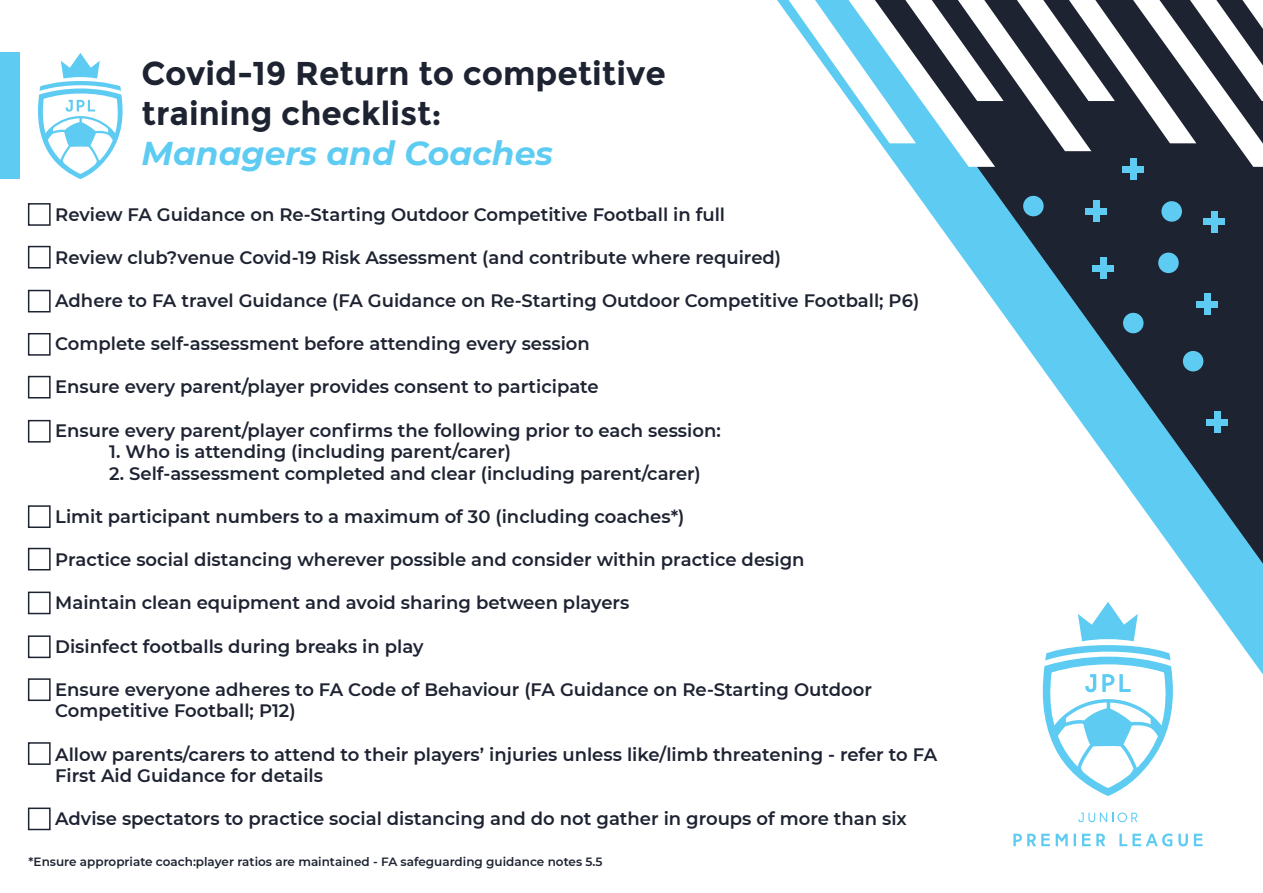
<style>
.page{position:relative;width:1263px;height:893px;background:#fff}
.page>*{position:absolute;margin:0;border:0;box-sizing:border-box;transform-origin:0 0}
.t1{font:700 33px/39.6px "Montserrat";color:#1e2332}
.t2{font:italic 700 33px "Montserrat";color:#5eccf2}
.t3{font:600 18px/21.6px "Montserrat";color:#1e2332}
.t4{font:600 12px "Montserrat";color:#1e2332}
</style>
<div class="page">
<svg style="left:1183px;top:564px;width:80px;height:110px"></svg>
<svg style="left:897px;top:167px;width:366px;height:397px"></svg>
<svg style="left:777px;top:0;width:486px;height:167px"></svg>
<div style="left:0;top:53px;width:19px;height:126px;background:#5eccf2"></div>
<div style="left:28px;top:203px;width:23px;height:23px;background:#fff;border:2px solid #1e2332"></div>
<div style="left:28px;top:246px;width:23px;height:23px;background:#fff;border:2px solid #1e2332"></div>
<div style="left:28px;top:290px;width:23px;height:22px;background:#fff;border:2px solid #1e2332"></div>
<div style="left:28px;top:333px;width:23px;height:23px;background:#fff;border:2px solid #1e2332"></div>
<div style="left:28px;top:376px;width:23px;height:22px;background:#fff;border:2px solid #1e2332"></div>
<div style="left:28px;top:420px;width:23px;height:23px;background:#fff;border:2px solid #1e2332"></div>
<div style="left:28px;top:505px;width:23px;height:23px;background:#fff;border:2px solid #1e2332"></div>
<div style="left:28px;top:548px;width:23px;height:22px;background:#fff;border:2px solid #1e2332"></div>
<div style="left:28px;top:592px;width:23px;height:22px;background:#fff;border:2px solid #1e2332"></div>
<div style="left:28px;top:635px;width:23px;height:23px;background:#fff;border:2px solid #1e2332"></div>
<div style="left:28px;top:678px;width:23px;height:23px;background:#fff;border:2px solid #1e2332"></div>
<div style="left:28px;top:742px;width:23px;height:23px;background:#fff;border:2px solid #1e2332"></div>
<div style="left:28px;top:807px;width:23px;height:23px;background:#fff;border:2px solid #1e2332"></div>
<svg style="left:1042px;top:602px;width:131px;height:194px"></svg>
<svg style="left:1013px;top:834px;width:37px;height:12px"></svg>
<svg style="left:1056px;top:834px;width:12px;height:12px"></svg>
<svg style="left:1074px;top:834px;width:2px;height:12px"></svg>
<svg style="left:1082px;top:834px;width:23px;height:12px"></svg>
<svg style="left:1119px;top:833px;width:53px;height:13px"></svg>
<svg style="left:1178px;top:834px;width:10px;height:12px"></svg>
<svg style="left:1194px;top:834px;width:8px;height:12px"></svg>
<svg style="left:1078px;top:812px;width:59px;height:10px"></svg>
<svg style="left:38px;top:53px;width:85px;height:126px"></svg>
<div style="left:1085px;top:208px;width:22px;height:7px;background:#5eccf2"></div>
<div style="left:1093px;top:201px;width:6px;height:21px;background:#5eccf2"></div>
<div style="left:1036px;top:301px;width:22px;height:6px;background:#5eccf2"></div>
<div style="left:1044px;top:293px;width:6px;height:22px;background:#5eccf2"></div>
<div style="left:961px;top:192px;width:22px;height:7px;background:#5eccf2"></div>
<div style="left:969px;top:185px;width:6px;height:21px;background:#5eccf2"></div>
<div style="left:1108px;top:404px;width:21px;height:7px;background:#5eccf2"></div>
<div style="left:1115px;top:397px;width:7px;height:21px;background:#5eccf2"></div>
<div style="left:1122px;top:166px;width:22px;height:7px;background:#5eccf2"></div>
<div style="left:1130px;top:159px;width:6px;height:21px;background:#5eccf2"></div>
<div style="left:1203px;top:218px;width:22px;height:7px;background:#5eccf2"></div>
<div style="left:1211px;top:211px;width:6px;height:21px;background:#5eccf2"></div>
<div style="left:1206px;top:419px;width:22px;height:6px;background:#5eccf2"></div>
<div style="left:1214px;top:411px;width:6px;height:22px;background:#5eccf2"></div>
<div style="left:1196px;top:301px;width:22px;height:6px;background:#5eccf2"></div>
<div style="left:1204px;top:293px;width:6px;height:22px;background:#5eccf2"></div>
<div style="left:1092px;top:265px;width:22px;height:7px;background:#5eccf2"></div>
<div style="left:1100px;top:258px;width:6px;height:21px;background:#5eccf2"></div>
<div style="left:965px;top:250px;width:22px;height:7px;background:#5eccf2"></div>
<div style="left:973px;top:243px;width:6px;height:21px;background:#5eccf2"></div>
<div style="left:1023px;top:196px;width:21px;height:20px;background:#5eccf2;border-radius:50%"></div>
<div style="left:1161px;top:201px;width:21px;height:21px;background:#5eccf2;border-radius:50%"></div>
<div style="left:1158px;top:253px;width:21px;height:20px;background:#5eccf2;border-radius:50%"></div>
<div style="left:1172px;top:464px;width:20px;height:20px;background:#5eccf2;border-radius:50%"></div>
<div style="left:1123px;top:313px;width:20px;height:20px;background:#5eccf2;border-radius:50%"></div>
<div style="left:1183px;top:351px;width:20px;height:20px;background:#5eccf2;border-radius:50%"></div>
<h1 class="t1" style="left:142px;top:54px;width:526px">Covid-19 Return to competitive training checklist:</h1>
<h1 class="t2" style="left:142px;top:129px;width:413px">Managers and Coaches</h1>
<p class="t3" style="left:55px;top:203px;width:671px">Review FA Guidance on Re-Starting Outdoor Competitive Football in full</p>
<p class="t3" style="left:55px;top:246px;width:727px">Review club?venue Covid-19 Risk Assessment (and contribute where required)</p>
<p class="t3" style="left:55px;top:289px;width:865px">Adhere to FA travel Guidance (FA Guidance on Re-Starting Outdoor Competitive Football; P6)</p>
<p class="t3" style="left:55px;top:332px;width:536px">Complete self-assessment before attending every session</p>
<p class="t3" style="left:55px;top:375px;width:545px">Ensure every parent/player provides consent to participate</p>
<p class="t3" style="left:55px;top:419px;width:667px">Ensure every parent/player confirms the following prior to each session:</p>
<p class="t3" style="left:109px;top:440px;width:403px">1. Who is attending (including parent/carer)</p>
<p class="t3" style="left:109px;top:462px;width:593px">2. Self-assessment completed and clear (including parent/carer)</p>
<p class="t3" style="left:55px;top:505px;width:631px">Limit participant numbers to a maximum of 30 (including coaches*)</p>
<p class="t3" style="left:55px;top:548px;width:751px">Practice social distancing wherever possible and consider within practice design</p>
<p class="t3" style="left:55px;top:591px;width:576px">Maintain clean equipment and avoid sharing between players</p>
<p class="t3" style="left:55px;top:635px;width:370px">Disinfect footballs during breaks in play</p>
<p class="t3" style="left:55px;top:678px;width:818px">Ensure everyone adheres to FA Code of Behaviour (FA Guidance on Re-Starting Outdoor<br>Competitive Football; P12)</p>
<p class="t3" style="left:55px;top:743px;width:883px">Allow parents/carers to attend to their players’ injuries unless like/limb threatening - refer to FA<br>First Aid Guidance for details</p>
<p class="t3" style="left:55px;top:807px;width:853px">Advise spectators to practice social distancing and do not gather in groups of more than six</p>
<p class="t4" style="left:29px;top:853px;width:575px">*Ensure appropriate coach:player ratios are maintained - FA safeguarding guidance notes 5.5</p>
</div>
